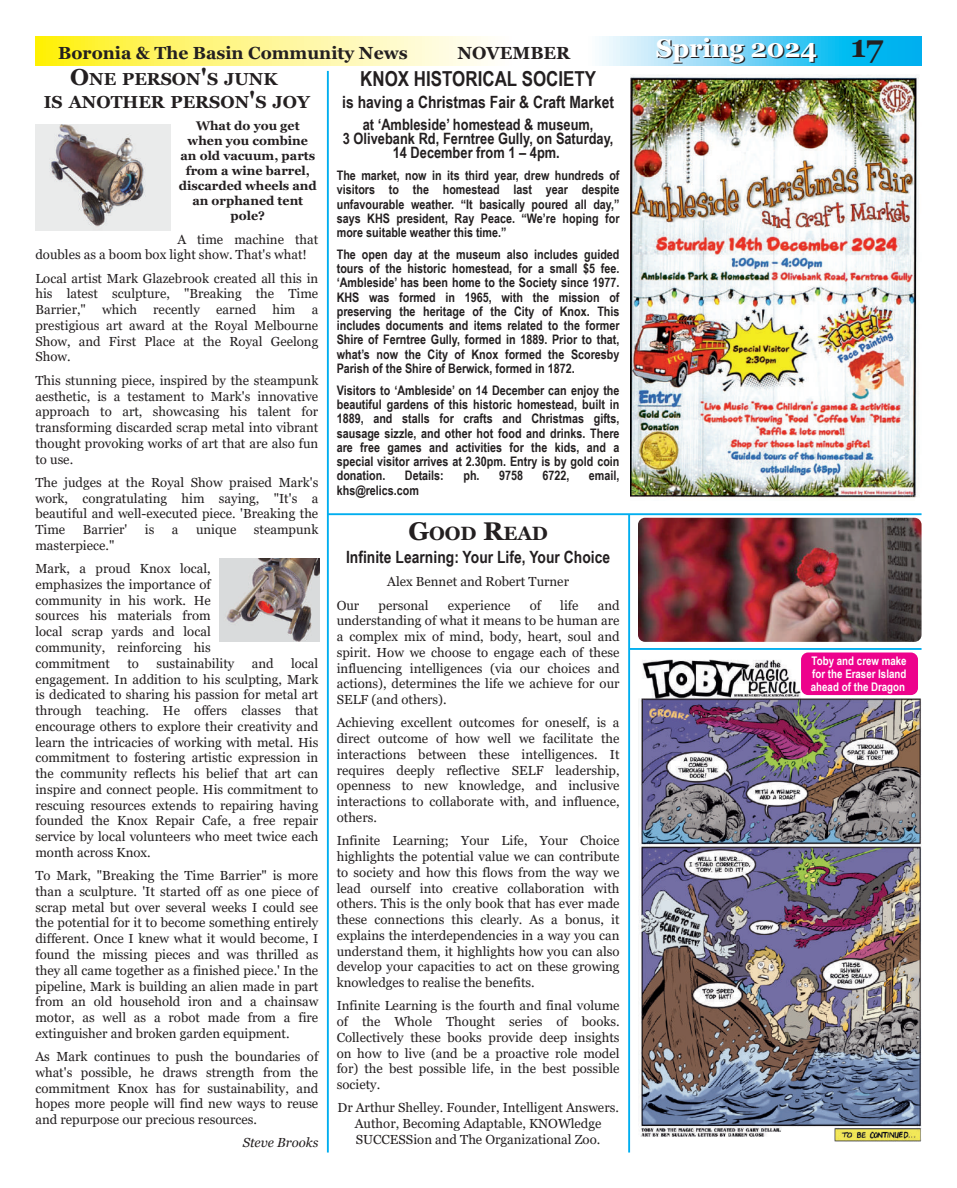
<style>
.page{position:relative;width:957px;height:1188px;background:#fff}
.page>*{position:absolute;margin:0;border:0;box-sizing:border-box;transform-origin:0 0}
.t1{font:700 25.62px "Georgia";color:#231f20}
.t2{font:700 20.62px "Arial Narrow";color:#231f20}
.t3{font:700 19.25px "Georgia";color:#231f20}
.t4{font:700 17.5px "Georgia";color:#231f20}
.t5{font:700 17.38px/23.2px "Georgia";color:#231f20;text-align:center}
.t6{font:700 16.88px "Arial Narrow";letter-spacing:.005em;color:#231f20}
.t7{font:700 15.62px/14.2px "Arial Narrow";color:#231f20;text-align:center}
.t8{font:13.12px/15.8px "Georgia";color:#231f20;text-align:justify}
.t9{font:700 13.12px/14.2px "Arial Narrow";color:#231f20;text-align:justify}
.t10{font:italic 13.12px "Georgia";letter-spacing:-.005em;color:#231f20}
.t11{font:700 12.5px/15px "Georgia";color:#231f20;text-align:center}
.t12{font:700 11.88px/13.2px "Arial Narrow";color:#fff;text-align:justify}
.s1{font-size:31.25px}
.s2{font-size:23.12px}
.s3{font-size:25.62px}
</style>
<div class="page">
<svg style="left:35px;top:37px;width:886px;height:28px;background:#c7e9c0"></svg>
<img style="left:35px;top:124px;width:136px;height:107px">
<img style="left:631px;top:76px;width:288px;height:422px">
<hr style="left:328px;top:513px;width:593px;height:2px;background:#00aeef">
<hr style="left:327px;top:71px;width:2px;height:1081px;background:#00aeef">
<img style="left:220px;top:558px;width:99px;height:83px">
<img style="left:638px;top:659px;width:283px;height:483px">
<hr style="left:628px;top:514px;width:2px;height:638px;background:#00aeef">
<div style="left:801px;top:652px;width:117px;height:42px;background:#ed028c;border-radius:7px"></div>
<hr style="left:629px;top:647px;width:292px;height:2px;background:#00aeef">
<img style="left:638px;top:517px;width:283px;height:124px;border-radius:7px">
<h3 class="t4" style="left:58px;top:43px;width:351px">Boronia &amp; The Basin Community News</h3>
<h3 class="t4" style="left:457px;top:43px;width:114px">NOVEMBER</h3>
<h1 class="t1" style="left:657px;top:35px;width:228px">Spring 2024 <span class="s1">17</span></h1>
<h3 class="t5" style="left:44px;top:67px;width:267px"><span class="s2">O</span>NE PERSON<span class="s2">'</span>S JUNK<br>IS ANOTHER PERSON<span class="s2">'</span>S JOY</h3>
<h2 class="t2" style="left:360px;top:67px;width:237px">KNOX HISTORICAL SOCIETY</h2>
<p class="t6" style="left:342px;top:92px;width:273px">is having a Christmas Fair &amp; Craft Market</p>
<p class="t7" style="left:343px;top:117px;width:272px">at ‘Ambleside’ homestead &amp; museum,<br>3 Olivebank Rd, Ferntree Gully, on Saturday,<br>14 December from 1 – 4pm.</p>
<p class="t9" style="left:337px;top:168px;width:284px">The market, now in its third year, drew hundreds of visitors to the homestead last year despite unfavourable weather. “It basically poured all day,” says KHS president, Ray Peace. “We’re hoping for more suitable weather this time.”</p>
<p class="t9" style="left:337px;top:247px;width:284px">The open day at the museum also includes guided tours of the historic homestead, for a small $5 fee. ‘Ambleside’ has been home to the Society since 1977.<br>KHS was formed in 1965, with the mission of preserving the heritage of the City of Knox. This includes documents and items related to the former Shire of Ferntree Gully, formed in 1889. Prior to that, what’s now the City of Knox formed the Scoresby Parish of the Shire of Berwick, formed in 1872.</p>
<p class="t9" style="left:337px;top:383px;width:284px">Visitors to ‘Ambleside’ on 14 December can enjoy the beautiful gardens of this historic homestead, built in 1889, and stalls for crafts and Christmas gifts, sausage sizzle, and other hot food and drinks. There are free games and activities for the kids, and a special visitor arrives at 2.30pm. Entry is by gold coin donation.</p>
<p class="t11" style="left:179px;top:118px;width:140px">What do you get when you combine an old vacuum, parts from a wine barrel, discarded wheels and an orphaned tent pole?</p>
<p class="t8" style="left:35px;top:231px;width:284px;text-indent:142px">A time machine that doubles as a boom box light show. That's what!</p>
<p class="t8" style="left:35px;top:270px;width:284px">Local artist Mark Glazebrook created all this in his latest sculpture, "Breaking the Time Barrier," which recently earned him a prestigious art award at the Royal Melbourne Show, and First Place at the Royal Geelong Show.</p>
<p class="t8" style="left:35px;top:372px;width:284px">This stunning piece, inspired by the steampunk aesthetic, is a testament to Mark's innovative approach to art, showcasing his talent for transforming discarded scrap metal into vibrant thought provoking works of art that are also fun to use.</p>
<p class="t8" style="left:35px;top:474px;width:284px">The judges at the Royal Show praised Mark's work, congratulating him saying, "It's a beautiful and well-executed piece. 'Breaking the Time</p>
<p class="t9" style="left:405px;top:468px;width:40px">Details:</p>
<p class="t9" style="left:463px;top:468px;width:61px">ph. 9758</p>
<p class="t9" style="left:542px;top:468px;width:28px">6722,</p>
<p class="t9" style="left:589px;top:468px;width:32px">email,</p>
<p class="t9" style="left:337px;top:482px;width:84px">khs@relics.com</p>
<h3 class="t3" style="left:408px;top:522px;width:141px"><span class="s3">G</span>OOD <span class="s3">R</span>EAD</h3>
<p class="t6" style="left:346px;top:547px;width:266px">Infinite Learning: Your Life, Your Choice</p>
<p class="t8" style="left:387px;top:573px;width:183px">Alex Bennet and Robert Turner</p>
<p class="t8" style="left:337px;top:597px;width:24px">Our</p>
<p class="t8" style="left:378px;top:597px;width:52px">personal</p>
<p class="t8" style="left:448px;top:597px;width:64px">experience</p>
<p class="t8" style="left:530px;top:597px;width:13px">of</p>
<p class="t8" style="left:560px;top:597px;width:20px">life</p>
<p class="t8" style="left:83px;top:521px;width:46px">Barrier'</p>
<p class="t8" style="left:145px;top:521px;width:11px">is</p>
<p class="t8" style="left:172px;top:521px;width:8px">a</p>
<p class="t8" style="left:196px;top:521px;width:42px">unique</p>
<p class="t8" style="left:254px;top:521px;width:66px">steampunk</p>
<p class="t8" style="left:35px;top:533px;width:177px;line-height:23.2px">masterpiece."<br>Mark, a proud Knox local,</p>
<p class="t8" style="left:35px;top:576px;width:177px">emphasizes the importance of community in his work. He sources his materials from local scrap yards and local community, reinforcing his commitment</p>
<p class="t8" style="left:337px;top:597px;width:284px;text-indent:261px">and understanding of what it means to be human are a complex mix of mind, body, heart, soul and spirit. How we choose to engage each of these influencing intelligences (via our choices and actions), determines the life we achieve for our SELF (and others).</p>
<p class="t8" style="left:337px;top:714px;width:284px">Achieving excellent outcomes for oneself, is a direct outcome of how well we facilitate the interactions between these intelligences. It requires deeply reflective SELF leadership, openness to new knowledge, and inclusive interactions to collaborate with, and influence, others.</p>
<p class="t8" style="left:337px;top:832px;width:284px">Infinite Learning; Your Life, Your Choice highlights the potential value we can contribute to society and how this flows from the way we lead ourself into creative collaboration with others. This is the only book that has ever made these connections this clearly. As a bonus, it explains the interdependencies in a way you can understand them, it highlights how you can also develop your capacities to act on these growing knowledges to realise the benefits.</p>
<p class="t8" style="left:337px;top:997px;width:284px">Infinite Learning is the fourth and final volume of the Whole Thought series of books.<br>Collectively these books provide deep insights on how to live (and be a proactive role model for) the best possible life, in the best possible society.</p>
<p class="t8" style="left:337px;top:1099px;width:283px;text-align:center">Dr Arthur Shelley. Founder, Intelligent Answers.<br>Author, Becoming Adaptable, KNOWledge<br>SUCCESSion and The Organizational Zoo.</p>
<p class="t8" style="left:35px;top:655px;width:284px;text-indent:256px">local engagement. In addition to his sculpting, Mark is dedicated to sharing his passion for metal art through teaching. He offers classes that encourage others to explore their creativity and learn the intricacies of working with metal. His commitment to fostering artistic expression in the community reflects his belief that art can inspire and connect people. His commitment to rescuing resources extends to repairing having founded the Knox Repair Cafe, a free repair service by local volunteers who meet twice each month across Knox.</p>
<p class="t8" style="left:35px;top:867px;width:284px">To Mark, "Breaking the Time Barrier" is more than a sculpture. 'It started off as one piece of scrap metal but over several weeks I could see the potential for it to become something entirely different. Once I knew what it would become, I found the missing pieces and was thrilled as they all came together as a finished piece.' In the pipeline, Mark is building an alien made in part from an old household iron and a chainsaw motor, as well as a robot made from a fire extinguisher and broken garden equipment.</p>
<p class="t8" style="left:35px;top:1048px;width:284px">As Mark continues to push the boundaries of what's possible, he draws strength from the commitment Knox has for sustainability, and hopes more people will find new ways to reuse and repurpose our precious resources.</p>
<p class="t10" style="left:243px;top:1134px;width:77px">Steve Brooks</p>
<p class="t8" style="left:127px;top:655px;width:13px">to</p>
<p class="t8" style="left:156px;top:655px;width:79px">sustainability</p>
<p class="t8" style="left:252px;top:655px;width:23px">and</p>
<p class="t12" style="left:811px;top:653px;width:97px">Toby and crew make for the Eraser Island ahead of the Dragon</p>
</div>
